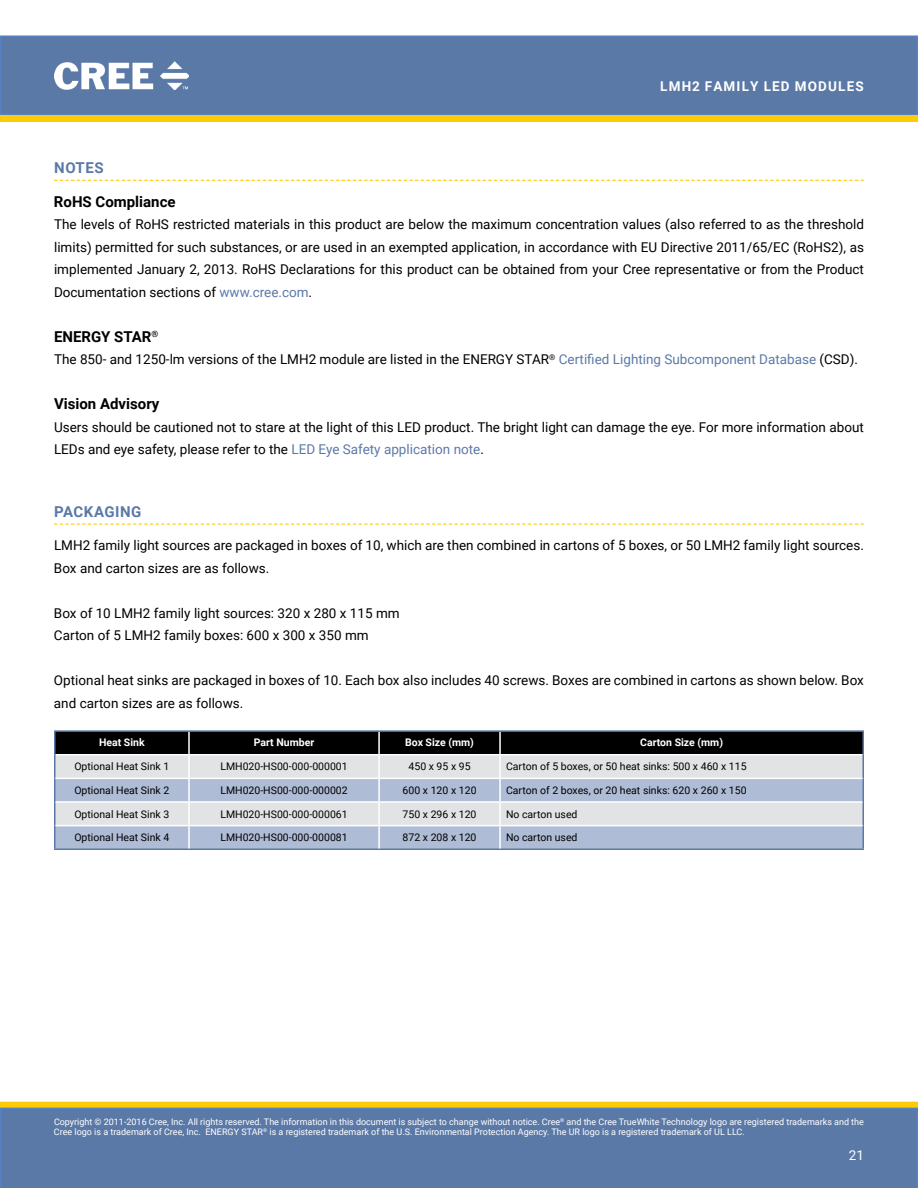
<style>
.page{position:relative;width:918px;height:1188px;background:#fff}
.page>*{position:absolute;margin:0;border:0;box-sizing:border-box;transform-origin:0 0}
.t1{font:700 15px "Roboto";color:#000}
.t2{font:700 15px "Roboto";letter-spacing:.03em;color:#5b79a7}
.t3{font:13.5px/22.5px "Roboto";color:#000}
.t4{font:700 13.5px "Roboto";letter-spacing:.085em;color:#fff}
.t5{font:13.5px "Roboto";color:#fff}
.t6{font:10.5px "Roboto";color:#000}
.t7{font:700 10.5px "Roboto";color:#fff}
.t8{font:9px/10.8px "Roboto";color:#fff}
.t9{font:700 8.7px "Roboto";color:#000}
.s1{color:#5b79a7}
</style>
<div class="page">
<div style="left:0;top:35px;width:918px;height:80px;background:#5b79a7"></div>
<img style="left:55px;top:62px;width:134px;height:28px">
<div style="left:1px;top:1102px;width:916px;height:6px;background:#ffcb05"></div>
<div style="left:0;top:1102px;width:918px;height:6px;border:1px solid #fdca0b"></div>
<div style="left:0;top:1108px;width:918px;height:80px;background:#5b79a7"></div>
<svg style="left:0;top:115px;width:918px;height:7px;background:#fdca09"></svg>
<svg style="left:54px;top:180px;width:810px;height:1px"></svg>
<svg style="left:54px;top:524px;width:810px;height:1px"></svg>
<div style="left:56px;top:732px;width:806px;height:22px;background:#000"></div>
<svg style="left:56px;top:755px;width:806px;height:23px;background:#e3e4e5"></svg>
<svg style="left:56px;top:779px;width:806px;height:70px;background:#bfc8da"></svg>
<hr style="left:54px;top:778px;width:2px;height:24px;background:#5b79a7">
<hr style="left:862px;top:778px;width:2px;height:24px;background:#5b79a7">
<hr style="left:54px;top:802px;width:2px;height:24px;background:#5b79a7">
<hr style="left:862px;top:802px;width:2px;height:24px;background:#5b79a7">
<hr style="left:54px;top:826px;width:2px;height:23px;background:#5b79a7">
<hr style="left:862px;top:826px;width:2px;height:23px;background:#5b79a7">
<hr style="left:54px;top:849px;width:135px;height:1px;background:#5b79a7">
<hr style="left:189px;top:849px;width:190px;height:1px;background:#5b79a7">
<hr style="left:379px;top:849px;width:121px;height:1px;background:#5b79a7">
<hr style="left:500px;top:849px;width:364px;height:1px;background:#5b79a7">
<hr style="left:188px;top:779px;width:2px;height:22px;background:#fff">
<hr style="left:378px;top:779px;width:2px;height:22px;background:#fff">
<hr style="left:499px;top:779px;width:2px;height:22px;background:#fff">
<hr style="left:56px;top:801px;width:133px;height:2px;background:#fff">
<hr style="left:189px;top:801px;width:190px;height:2px;background:#fff">
<hr style="left:188px;top:803px;width:2px;height:22px;background:#fff">
<hr style="left:379px;top:801px;width:121px;height:2px;background:#fff">
<hr style="left:378px;top:803px;width:2px;height:22px;background:#fff">
<hr style="left:500px;top:801px;width:362px;height:2px;background:#fff">
<hr style="left:499px;top:803px;width:2px;height:22px;background:#fff">
<hr style="left:56px;top:825px;width:133px;height:1px;background:#fff">
<hr style="left:189px;top:825px;width:190px;height:1px;background:#fff">
<hr style="left:188px;top:826px;width:2px;height:23px;background:#fff">
<hr style="left:379px;top:825px;width:121px;height:1px;background:#fff">
<hr style="left:378px;top:826px;width:2px;height:23px;background:#fff">
<hr style="left:500px;top:825px;width:362px;height:1px;background:#fff">
<hr style="left:499px;top:826px;width:2px;height:23px;background:#fff">
<hr style="left:54px;top:730px;width:135px;height:2px;background:#5b79a7">
<hr style="left:54px;top:732px;width:2px;height:23px;background:#5b79a7">
<hr style="left:189px;top:730px;width:190px;height:2px;background:#5b79a7">
<hr style="left:379px;top:730px;width:121px;height:2px;background:#5b79a7">
<hr style="left:500px;top:730px;width:364px;height:2px;background:#5b79a7">
<hr style="left:862px;top:732px;width:2px;height:23px;background:#5b79a7">
<hr style="left:188px;top:732px;width:2px;height:22px;background:#fff">
<hr style="left:378px;top:732px;width:2px;height:22px;background:#fff">
<hr style="left:499px;top:732px;width:2px;height:22px;background:#fff">
<hr style="left:54px;top:755px;width:2px;height:23px;background:#5b79a7">
<hr style="left:862px;top:755px;width:2px;height:23px;background:#5b79a7">
<hr style="left:188px;top:755px;width:2px;height:23px;background:#fff">
<hr style="left:378px;top:755px;width:2px;height:23px;background:#fff">
<hr style="left:499px;top:755px;width:2px;height:23px;background:#fff">
<p class="t4" style="left:660px;top:77px;width:205px">LMH2 Family LED Modules</p>
<p class="t2" style="left:54px;top:157px;width:51px">Notes</p>
<p class="t1" style="left:54px;top:191px;width:123px">RoHS Compliance</p>
<p class="t3" style="left:54px;top:213px;width:812px;text-align:justify">The levels of RoHS restricted materials in this product are below the maximum concentration values (also referred to as the threshold limits) permitted for such substances, or are used in an exempted application, in accordance with EU Directive 2011/65/EC (RoHS2), as implemented January 2, 2013. RoHS Declarations for this product can be obtained from your Cree representative or from the Product Documentation sections of <span class="s1">www.cree.com</span>.</p>
<p class="t1" style="left:54px;top:326px;width:38px">ENERGY</p>
<p class="t1" style="left:114px;top:326px;width:11px">STAR</p>
<p class="t9" style="left:152px;top:327px;width:8px">®</p>
<p class="t3" style="left:54px;top:348px;width:806px">The 850- and 1250‑lm versions of the LMH2 module are listed in the ENERGY STAR<sup>®</sup> <span class="s1">Certified Lighting Subcomponent Database</span> (CSD).</p>
<p class="t1" style="left:54px;top:393px;width:107px">Vision Advisory</p>
<p class="t3" style="left:54px;top:415px;width:811px">Users should be cautioned not to stare at the light of this LED product. The bright light can damage the eye. For more information about<br>LEDs and eye safety, please refer to the <span class="s1">LED Eye Safety application note</span>.</p>
<p class="t2" style="left:54px;top:501px;width:89px">Packaging</p>
<p class="t3" style="left:54px;top:534px;width:811px">LMH2 family light sources are packaged in boxes of 10, which are then combined in cartons of 5 boxes, or 50 LMH2 family light sources.<br>Box and carton sizes are as follows.</p>
<p class="t3" style="left:54px;top:601px;width:347px">Box of 10 LMH2 family light sources: 320 x 280 x 115 mm<br>Carton of 5 LMH2 family boxes: 600 x 300 x 350 mm</p>
<p class="t3" style="left:54px;top:669px;width:812px">Optional heat sinks are packaged in boxes of 10. Each box also includes 40 screws. Boxes are combined in cartons as shown below. Box and carton sizes are as follows.</p>
<p class="t7" style="left:99px;top:735px;width:47px">Heat Sink</p>
<p class="t7" style="left:254px;top:735px;width:62px">Part Number</p>
<p class="t7" style="left:405px;top:735px;width:70px">Box Size (mm)</p>
<p class="t7" style="left:640px;top:735px;width:84px">Carton Size (mm)</p>
<p class="t6" style="left:74px;top:759px;width:96px">Optional Heat Sink 1</p>
<p class="t6" style="left:220px;top:759px;width:129px">LMH020-HS00-000-000001</p>
<p class="t6" style="left:409px;top:759px;width:64px">450 x 95 x 95</p>
<p class="t6" style="left:506px;top:759px;width:242px">Carton of 5 boxes, or 50 heat sinks: 500 x 460 x 115</p>
<p class="t6" style="left:74px;top:783px;width:96px">Optional Heat Sink 2</p>
<p class="t6" style="left:220px;top:783px;width:129px">LMH020-HS00-000-000002</p>
<p class="t6" style="left:403px;top:783px;width:75px">600 x 120 x 120</p>
<p class="t6" style="left:506px;top:783px;width:242px">Carton of 2 boxes, or 20 heat sinks: 620 x 260 x 150</p>
<p class="t6" style="left:74px;top:807px;width:96px">Optional Heat Sink 3</p>
<p class="t6" style="left:220px;top:807px;width:129px">LMH020-HS00-000-000061</p>
<p class="t6" style="left:403px;top:807px;width:75px">750 x 296 x 120</p>
<p class="t6" style="left:506px;top:807px;width:73px">No carton used</p>
<p class="t6" style="left:74px;top:830px;width:96px">Optional Heat Sink 4</p>
<p class="t6" style="left:220px;top:830px;width:129px">LMH020-HS00-000-000081</p>
<p class="t6" style="left:403px;top:830px;width:75px">872 x 208 x 120</p>
<p class="t6" style="left:506px;top:830px;width:73px">No carton used</p>
<p class="t8" style="left:54px;top:1116px;width:811px">Copyright © 2011-2016 Cree, Inc. All rights reserved. The information in this document is subject to change without notice. Cree<sup>®</sup> and the Cree TrueWhite Technology logo are registered trademarks and the<br>Cree logo is a trademark of Cree, Inc. ENERGY STAR<sup>®</sup> is a registered trademark of the U.S. Environmental Protection Agency. The UR logo is a registered trademark of UL LLC.</p>
<p class="t5" style="left:849px;top:1145px;width:17px">21</p>
</div>
